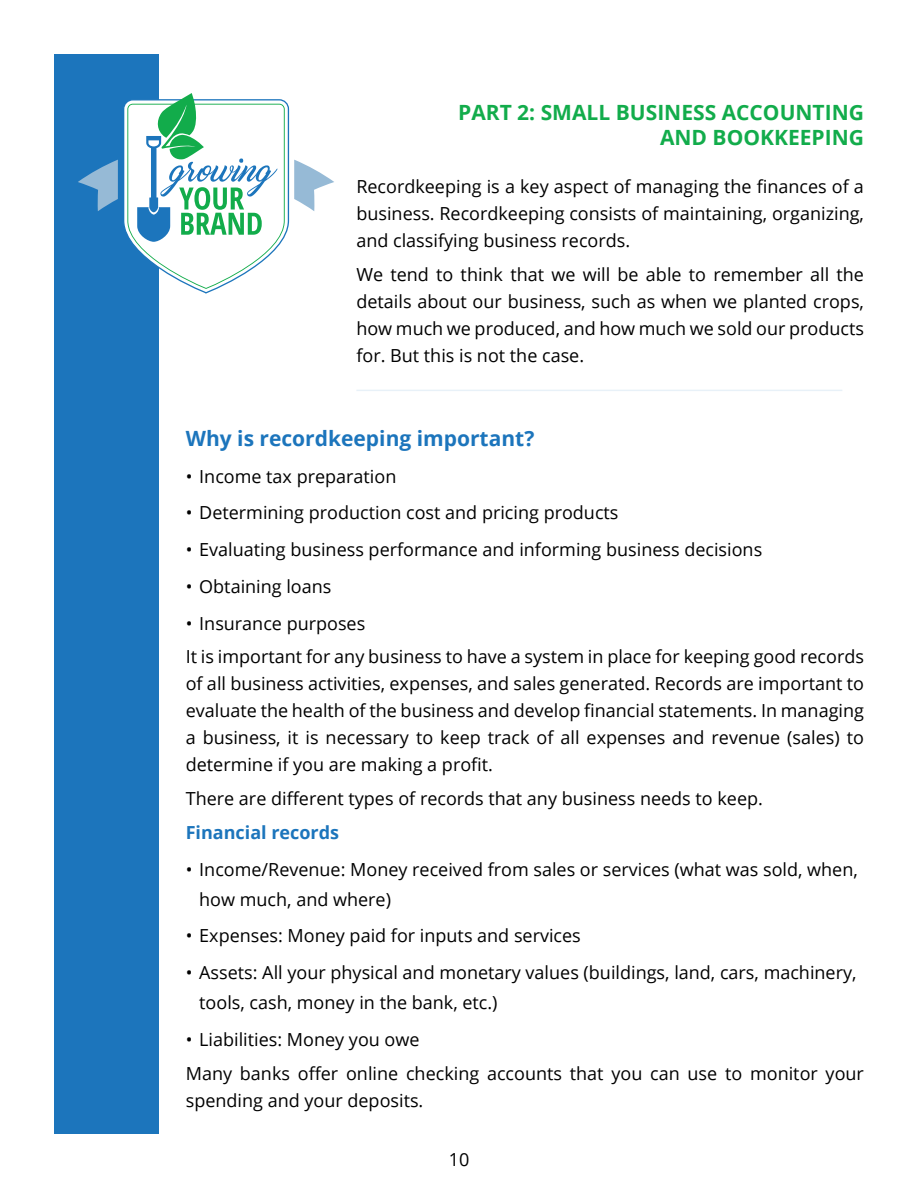
<style>
.page{position:relative;width:918px;height:1188px;background:#fff}
.page>*{position:absolute;margin:0;border:0;box-sizing:border-box;transform-origin:0 0}
.H2_green{font:700 21px/25.2px "Open Sans";color:#12ac4b;text-align:right}
.H3_blue{font:700 21px "Open Sans";color:#1c75bc}
.t1{font:18px/27px "Open Sans";color:#000;text-align:justify}
.t2{font:700 18px "Open Sans";color:#1c75bc}
</style>
<div class="page">
<div style="left:54px;top:54px;width:105px;height:1080px;background:#1c75bc"></div>
<svg style="left:78px;top:93px;width:256px;height:201px"></svg>
<hr style="left:356px;top:390px;width:486px;height:1px;background:#1c75bc">
<h2 class="H2_green" style="left:458px;top:100px;width:407px">PART 2: SMALL BUSINESS ACCOUNTING<br>AND BOOKKEEPING</h2>
<p class="t1" style="left:356px;top:173px;width:509px">Recordkeeping is a key aspect of managing the finances of a business. Recordkeeping consists of maintaining, organizing, and classifying business records.</p>
<p class="t1" style="left:356px;top:260px;width:509px">We tend to think that we will be able to remember all the details about our business, such as when we planted crops, how much we produced, and how much we sold our products for. But this is not the case.</p>
<h3 class="H3_blue" style="left:186px;top:423px;width:350px">Why is recordkeeping important?</h3>
<p class="t1" style="left:186px;top:462px;width:212px">• Income tax preparation</p>
<p class="t1" style="left:186px;top:499px;width:434px">• Determining production cost and pricing products</p>
<p class="t1" style="left:186px;top:536px;width:578px">• Evaluating business performance and informing business decisions</p>
<p class="t1" style="left:186px;top:572px;width:147px">• Obtaining loans</p>
<p class="t1" style="left:186px;top:609px;width:181px">• Insurance purposes</p>
<p class="t1" style="left:186px;top:643px;width:680px">It is important for any business to have a system in place for keeping good records of all business activities, expenses, and sales generated. Records are important to evaluate the health of the business and develop financial statements. In managing a business, it is necessary to keep track of all expenses and revenue (sales) to determine if you are making a profit.</p>
<p class="t1" style="left:186px;top:785px;width:579px">There are different types of records that any business needs to keep.</p>
<h4 class="t2" style="left:186px;top:820px;width:155px">Financial records</h4>
<p class="t1" style="left:199px;top:854px;width:660px;line-height:30px;text-indent:-14px">• Income/Revenue: Money received from sales or services (what was sold, when, how much, and where)</p>
<p class="t1" style="left:186px;top:922px;width:397px">• Expenses: Money paid for inputs and services</p>
<p class="t1" style="left:199px;top:957px;width:659px;line-height:30px;text-indent:-14px">• Assets: All your physical and monetary values (buildings, land, cars, machinery, tools, cash, money in the bank, etc.)</p>
<p class="t1" style="left:186px;top:1025px;width:235px">• Liabilities: Money you owe</p>
<p class="t1" style="left:186px;top:1059px;width:680px">Many banks offer online checking accounts that you can use to monitor your spending and your deposits.</p>
<p class="t1" style="left:449px;top:1145px;width:22px">10</p>
</div>
